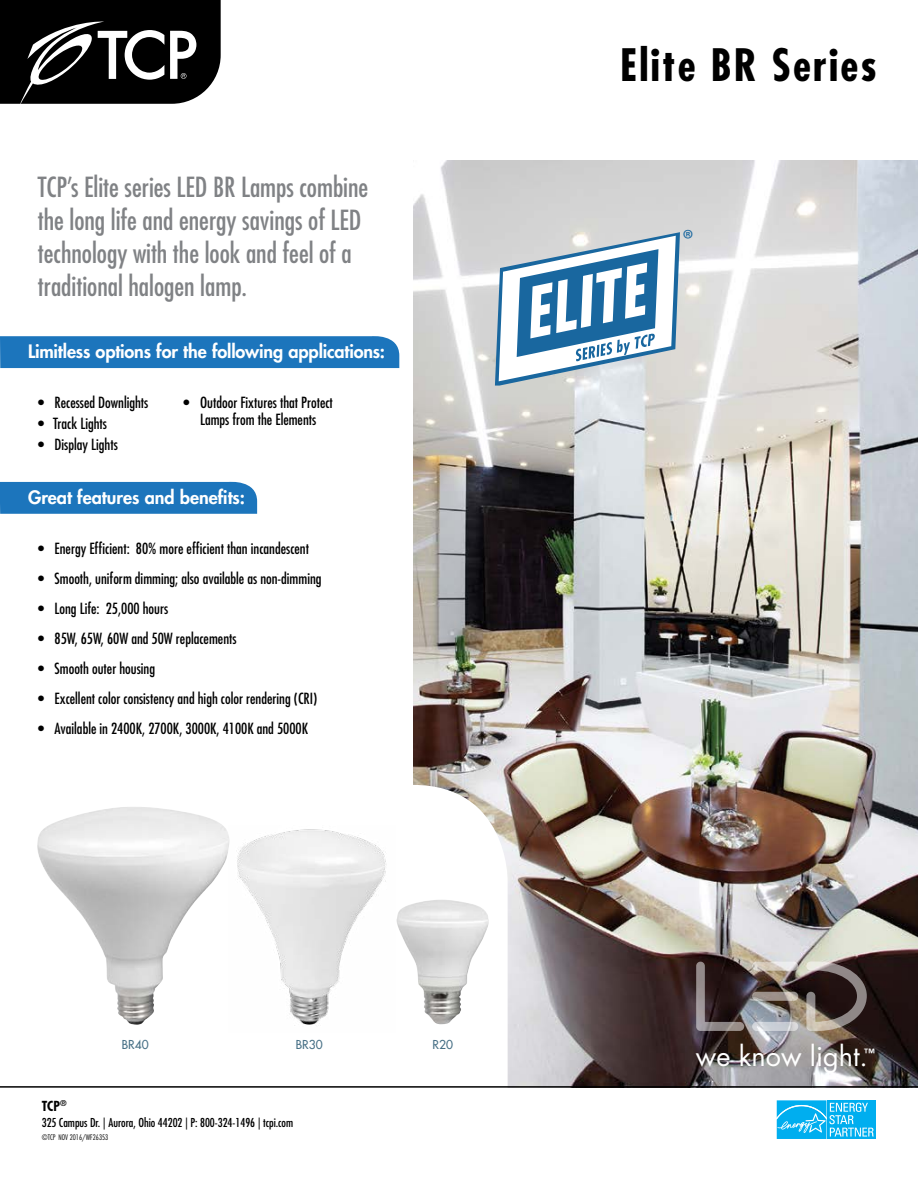
<style>
.page{position:relative;width:918px;height:1188px;background:#fff}
.page>*{position:absolute;margin:0;border:0;box-sizing:border-box;transform-origin:0 0}
.t1{font:700 condensed 43.5px "Futura Std";letter-spacing:.05em;color:#000}
.t2{font:condensed 27px/33px "Futura Std";color:#808285}
.t3{font:27px "Futura Std";color:#fff}
.t4{font:26.55px "Myriad Pro";color:#19679f}
.t5{font:800 18px "Futura Std";letter-spacing:-.005em;color:#fff}
.t6{font:condensed 15px/16.5px "Futura Std";color:#000;text-align:center}
.t7{font:700 condensed 13.5px "Futura Std";color:#000}
.t8{font:condensed 12px "Futura Std";color:#000}
.t9{font:500 12px "Futura Std";color:#477086}
.t10{font:800 11.1px "Futura Std";color:#fff}
.t11{font:300 condensed 7.5px "Futura Std";color:#000}
</style>
<div class="page">
<img style="left:414px;top:161px;width:504px;height:925px">
<svg style="left:414px;top:785px;width:94px;height:301px"></svg>
<div style="left:0;top:336px;width:399px;height:32px;background:#1c75bc"></div>
<svg style="left:0;top:481px;width:257px;height:33px;background:#267bbe"></svg>
<svg style="left:495px;top:232px;width:185px;height:154px"></svg>
<svg style="left:0;top:0;width:221px;height:104px;background:#2a2a2a"></svg>
<svg style="left:776px;top:1100px;width:100px;height:39px;background:#2dbcf1"></svg>
<svg style="left:696px;top:962px;width:48px;height:69px;background:#493c3d"></svg>
<svg style="left:752px;top:992px;width:46px;height:9px"></svg>
<svg style="left:752px;top:1022px;width:46px;height:9px"></svg>
<svg style="left:752px;top:962px;width:46px;height:9px"></svg>
<svg style="left:806px;top:961px;width:61px;height:70px;background:#5a4e4b"></svg>
<img style="left:396px;top:900px;width:93px;height:125px">
<img style="left:37px;top:807px;width:191px;height:218px">
<img style="left:228px;top:829px;width:159px;height:197px">
<hr style="left:0;top:1086px;width:918px;height:2px;background:#000">
<h2 class="t2" style="left:38px;top:171px;width:332px">TCP’s Elite series LED BR Lamps combine the long life and energy savings of LED technology with the look and feel of a traditional halogen lamp.</h2>
<p class="t5" style="left:28px;top:340px;width:358px">Limitless options for the following applications:</p>
<p class="t6" style="left:38px;top:394px;width:112px">• Recessed Downlights</p>
<p class="t6" style="left:38px;top:415px;width:71px">• Track Lights</p>
<p class="t6" style="left:38px;top:436px;width:81px">• Display Lights</p>
<p class="t6" style="left:184px;top:394px;width:151px">• Outdoor Fixtures that Protect<br>Lamps from the Elements</p>
<p class="t5" style="left:28px;top:486px;width:219px">Great features and benefits:</p>
<p class="t6" style="left:38px;top:540px;width:272px">• Energy Efficient: 80% more efficient than incandescent</p>
<p class="t6" style="left:38px;top:570px;width:285px">• Smooth, uniform dimming; also available as non-dimming</p>
<p class="t6" style="left:38px;top:600px;width:132px">• Long Life: 25,000 hours</p>
<p class="t6" style="left:38px;top:630px;width:200px">• 85W, 65W, 60W and 50W replacements</p>
<p class="t6" style="left:38px;top:660px;width:119px">• Smooth outer housing</p>
<p class="t6" style="left:38px;top:690px;width:281px">• Excellent color consistency and high color rendering (CRI)</p>
<p class="t6" style="left:38px;top:720px;width:272px">• Available in 2400K, 2700K, 3000K, 4100K and 5000K</p>
<p class="t7" style="left:42px;top:1097px;width:26px">TCP<sup>®</sup></p>
<p class="t9" style="left:122px;top:1037px;width:28px">BR40</p>
<p class="t9" style="left:296px;top:1037px;width:28px">BR30</p>
<p class="t9" style="left:433px;top:1037px;width:22px">R20</p>
<p class="t8" style="left:42px;top:1116px;width:253px">325 Campus Dr. | Aurora, Ohio 44202 | P: 800-324-1496 | tcpi.com</p>
<p class="t11" style="left:42px;top:1133px;width:68px">©TCP NOV 2016/WF26353</p>
<h1 class="t1" style="left:620px;top:38px;width:258px">Elite BR Series</h1>
<h3 class="t4" style="left:682px;top:223px;width:13px">®</h3>
<h2 class="t3" style="left:696px;top:1038px;width:174px">we know light.</h2>
<p class="t10" style="left:864px;top:1046px;width:13px">™</p>
</div>
